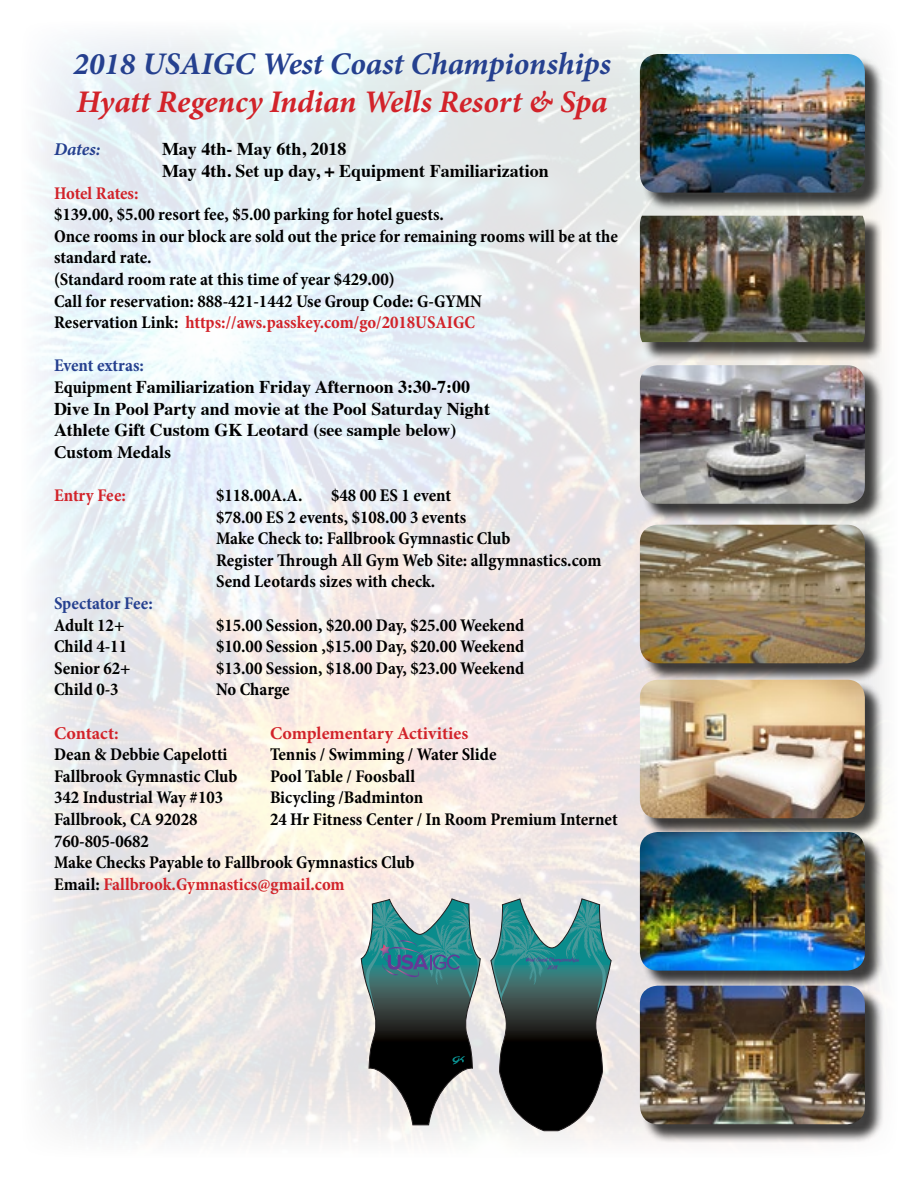
<style>
.page{position:relative;width:918px;height:1188px;background:#fff}
.page>*{position:absolute;margin:0;border:0;box-sizing:border-box;transform-origin:0 0}
.t1{font:italic 700 31.5px "Minion Pro";color:#d2232a}
.t2{font:italic 700 31.5px "Minion Pro";color:#25408f}
.t3{font:700 condensed 18px/21.6px "Minion Pro";color:#000}
.t4{font:700 18px/21.6px "Times";color:#000}
.t5{font:700 18px "Minion Pro";color:#d2232a}
.t6{font:700 condensed 18px "Minion Pro";letter-spacing:-.005em;color:#25408f}
.t7{font:700 condensed 18px "Minion Pro";letter-spacing:-.005em;color:#d2232a}
.t8{font:700 18px "Minion Pro";color:#000}
.t9{font:italic 700 18px "Minion Pro";color:#25408f}
.s1{color:#d2232a}
.s2{font-family:"Minion Pro";font-stretch:condensed}
</style>
<div class="page">
<div style="left:642px;top:527px;width:242px;height:155px;background:#000;opacity:.75"></div>
<img style="left:640px;top:525px;width:225px;height:138px">
<div style="left:642px;top:57px;width:242px;height:154px;background:#000;opacity:.75"></div>
<img style="left:640px;top:54px;width:225px;height:139px">
<div style="left:642px;top:218px;width:240px;height:143px;background:#000;opacity:.75"></div>
<img style="left:640px;top:216px;width:225px;height:126px">
<div style="left:642px;top:368px;width:242px;height:154px;background:#000;opacity:.75"></div>
<img style="left:640px;top:365px;width:225px;height:139px">
<div style="left:642px;top:835px;width:242px;height:154px;background:#000;opacity:.75"></div>
<img style="left:640px;top:832px;width:225px;height:139px">
<div style="left:642px;top:988px;width:242px;height:155px;background:#000;opacity:.75"></div>
<img style="left:640px;top:986px;width:225px;height:138px">
<div style="left:642px;top:682px;width:242px;height:155px;background:#000;opacity:.75"></div>
<img style="left:640px;top:680px;width:225px;height:138px">
<svg style="left:490px;top:898px;width:122px;height:234px;background:#597070"></svg>
<svg style="left:360px;top:890px;width:121px;height:236px;background:#6b8282"></svg>
<h1 class="t2" style="left:73px;top:42px;width:539px">2018 USAIGC West Coast Championships</h1>
<h1 class="t1" style="left:77px;top:80px;width:533px">Hyatt Regency Indian Wells Resort &amp; Spa</h1>
<p class="t9" style="left:54px;top:137px;width:48px">Dates:</p>
<p class="t4" style="left:162px;top:137px;width:388px">May 4th- May 6th, 2018<br>May 4th. Set up day, + Equipment Familiarization</p>
<p class="t7" style="left:54px;top:180px;width:86px">Hotel Rates:</p>
<p class="t3" style="left:54px;top:204px;width:565px">$139.00, $5.00 resort fee, $5.00 parking for hotel guests.<br>Once rooms in our block are sold out the price for remaining rooms will be at the standard rate.<br>(Standard room rate at this time of year $429.00)<br>Call for reservation: 888-421-1442 Use Group Code: G-GYMN<br>Reservation Link: <span class="s1">https://aws.passkey.com/go/2018USAIGC</span></p>
<p class="t6" style="left:54px;top:353px;width:92px">Event extras:</p>
<p class="t4" style="left:54px;top:374px;width:437px"><span class="s2">Equipment</span> Familiarization Friday Afternoon 3:30-7:00<br>Dive In Pool Party and movie at the Pool Saturday Night<br>Athlete Gift Custom GK Leotard (see sample below)</p>
<p class="t8" style="left:54px;top:439px;width:119px">Custom Medals</p>
<p class="t7" style="left:54px;top:483px;width:73px">Entry Fee:</p>
<p class="t3" style="left:216px;top:484px;width:88px">$118.00A.A.</p>
<p class="t3" style="left:216px;top:484px;width:387px;text-indent:115px">$48 00 ES 1 event<br>$78.00 ES 2 events, $108.00 3 events<br>Make Check to: Fallbrook Gymnastic Club<br>Register Through All Gym Web Site: allgymnastics.com Send Leotards sizes with check.</p>
<p class="t6" style="left:54px;top:591px;width:100px">Spectator Fee:</p>
<p class="t3" style="left:54px;top:614px;width:72px">Adult 12+</p>
<p class="t3" style="left:216px;top:614px;width:310px">$15.00 Session, $20.00 Day, $25.00 Weekend</p>
<p class="t3" style="left:54px;top:636px;width:75px">Child 4-11</p>
<p class="t3" style="left:216px;top:636px;width:310px">$10.00 Session ,$15.00 Day, $20.00 Weekend</p>
<p class="t3" style="left:54px;top:657px;width:78px">Senior 62+</p>
<p class="t3" style="left:216px;top:657px;width:310px">$13.00 Session, $18.00 Day, $23.00 Weekend</p>
<p class="t3" style="left:54px;top:679px;width:66px">Child 0-3</p>
<p class="t3" style="left:216px;top:679px;width:75px">No Charge</p>
<p class="t5" style="left:54px;top:720px;width:66px">Contact:</p>
<p class="t5" style="left:270px;top:720px;width:200px">Complementary Activities</p>
<p class="t3" style="left:54px;top:744px;width:175px">Dean &amp; Debbie Capelotti</p>
<p class="t3" style="left:270px;top:744px;width:228px">Tennis / Swimming / Water Slide</p>
<p class="t3" style="left:54px;top:765px;width:185px">Fallbrook Gymnastic Club</p>
<p class="t3" style="left:270px;top:765px;width:147px">Pool Table / Foosball</p>
<p class="t3" style="left:54px;top:787px;width:171px">342 Industrial Way #103</p>
<p class="t3" style="left:270px;top:787px;width:155px">Bicycling /Badminton</p>
<p class="t3" style="left:54px;top:808px;width:145px">Fallbrook, CA 92028</p>
<p class="t3" style="left:270px;top:808px;width:349px">24 Hr Fitness Center / In Room Premium Internet</p>
<p class="t3" style="left:54px;top:830px;width:362px">760-805-0682<br>Make Checks Payable to Fallbrook Gymnastics Club<br>Email: <span class="s1">Fallbrook.Gymnastics@gmail.com</span></p>
</div>
